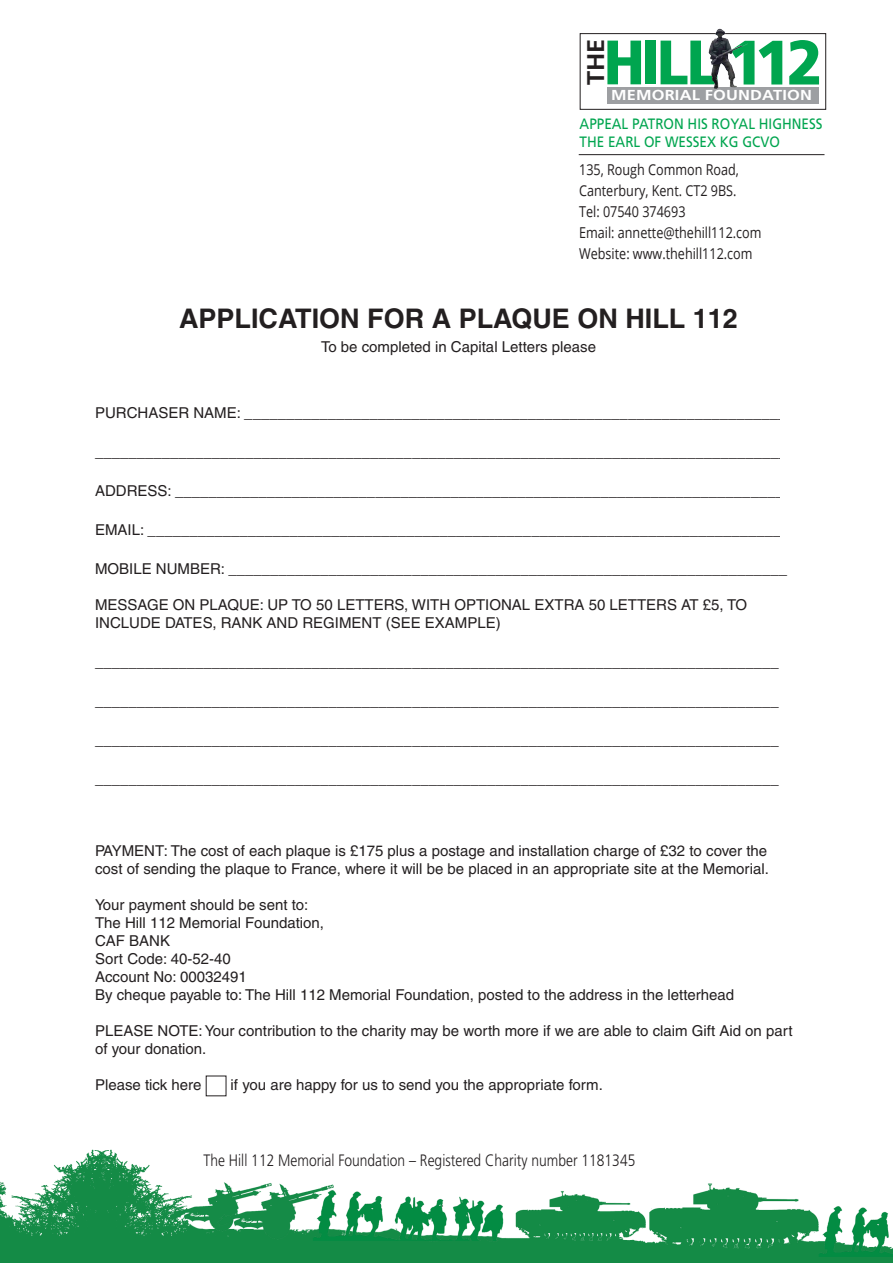
<style>
.page{position:relative;width:893px;height:1263px;background:#fff}
.page>*{position:absolute;margin:0;border:0;box-sizing:border-box;transform-origin:0 0}
.t1{font:900 62.7px "Frutiger LT";letter-spacing:-.06em;color:#00a54f;scale:.91 1}
.t2{font:700 27px "Helvetica LT";color:#231f20}
.t3{font:700 24.15px "Frutiger LT";color:#231f20;scale:1.05 1}
.t4{font:300 16.5px "Frutiger LT";color:#231f20;scale:.84 1}
.t5{font:15px/18px "Helvetica LT";color:#231f20}
.t6{font:15px "Open Sans";color:#231f20;scale:.84 1}
.t7{font:15px "Frutiger LT";color:#00a54f;scale:.9 1}
.t8{font:700 14.4px "Frutiger LT";letter-spacing:.01em;color:#fff;scale:1.14 1}
</style>
<div class="page">
<img style="left:0;top:1149px;width:893px;height:114px">
<div style="left:608px;top:87px;width:211px;height:17px;background:#9d9fa2"></div>
<div style="left:580px;top:33px;width:246px;height:77px;border:1px solid #231f20"></div>
<img style="left:711px;top:29px;width:8px;height:14px">
<hr style="left:579px;top:154px;width:245px;height:1px;background:#231f20">
<p class="t1" style="left:604px;top:25px;width:242px">HILL 112</p>
<p class="t3" style="left:581px;top:85px;width:46px;rotate:-90deg">THE</p>
<p class="t8" style="left:611px;top:87px;width:178px">MEMORIAL FOUNDATION</p>
<p class="t7" style="left:580px;top:115px;width:272px">APPEAL PATRON HIS ROYAL HIGHNESS</p>
<p class="t7" style="left:580px;top:133px;width:224px">THE EARL OF WESSEX KG GCVO</p>
<p class="t6" style="left:579px;top:159px;width:192px">135, Rough Common Road,</p>
<p class="t6" style="left:579px;top:180px;width:189px">Canterbury, Kent. CT2 9BS.</p>
<p class="t6" style="left:579px;top:201px;width:128px">Tel: 07540 374693</p>
<p class="t6" style="left:579px;top:222px;width:219px">Email: annette@thehill112.com</p>
<p class="t6" style="left:579px;top:243px;width:208px">Website: www.thehill112.com</p>
<p class="t2" style="left:179px;top:302px;width:560px">APPLICATION FOR A PLAQUE ON HILL 112</p>
<p class="t5" style="left:321px;top:338px;width:276px">To be completed in Capital Letters please</p>
<p class="t5" style="left:95px;top:403px;width:693px">PURCHASER NAME: _________________________________________________________________</p>
<p class="t5" style="left:95px;top:442px;width:694px">___________________________________________________________________________________</p>
<p class="t5" style="left:95px;top:481px;width:699px">ADDRESS: __________________________________________________________________________</p>
<p class="t5" style="left:95px;top:520px;width:688px">EMAIL: ____________________________________________________________________________</p>
<p class="t5" style="left:95px;top:559px;width:694px">MOBILE NUMBER: ___________________________________________________________________</p>
<p class="t5" style="left:95px;top:595px;width:654px">MESSAGE ON PLAQUE: UP TO 50 LETTERS, WITH OPTIONAL EXTRA 50 LETTERS AT £5, TO</p>
<p class="t5" style="left:95px;top:613px;width:407px">INCLUDE DATES, RANK AND REGIMENT (SEE EXAMPLE)</p>
<p class="t5" style="left:95px;top:652px;width:685px">__________________________________________________________________________________</p>
<p class="t5" style="left:95px;top:691px;width:685px">__________________________________________________________________________________</p>
<p class="t5" style="left:95px;top:730px;width:685px">__________________________________________________________________________________</p>
<p class="t5" style="left:95px;top:769px;width:685px">__________________________________________________________________________________</p>
<p class="t5" style="left:95px;top:841px;width:675px">PAYMENT: The cost of each plaque is £175 plus a postage and installation charge of £32 to cover the cost of sending the plaque to France, where it will be be placed in an appropriate site at the Memorial.</p>
<p class="t5" style="left:95px;top:895px;width:215px">Your payment should be sent to:</p>
<p class="t5" style="left:95px;top:913px;width:231px">The Hill 112 Memorial Foundation,</p>
<p class="t5" style="left:95px;top:931px;width:77px">CAF BANK</p>
<p class="t5" style="left:95px;top:949px;width:137px">Sort Code: 40-52-40</p>
<p class="t5" style="left:95px;top:967px;width:153px">Account No: 00032491</p>
<p class="t5" style="left:95px;top:985px;width:641px">By cheque payable to: The Hill 112 Memorial Foundation, posted to the address in the letterhead</p>
<p class="t5" style="left:95px;top:1021px;width:699px">PLEASE NOTE: Your contribution to the charity may be worth more if we are able to claim Gift Aid on part of your donation.</p>
<p class="t5" style="left:95px;top:1075px;width:108px">Please tick here</p>
<p class="t5" style="left:231px;top:1075px;width:374px">if you are happy for us to send you the appropriate form.</p>
<p class="t4" style="left:204px;top:1151px;width:516px">The Hill 112 Memorial Foundation – Registered Charity number 1181345</p>
</div>
